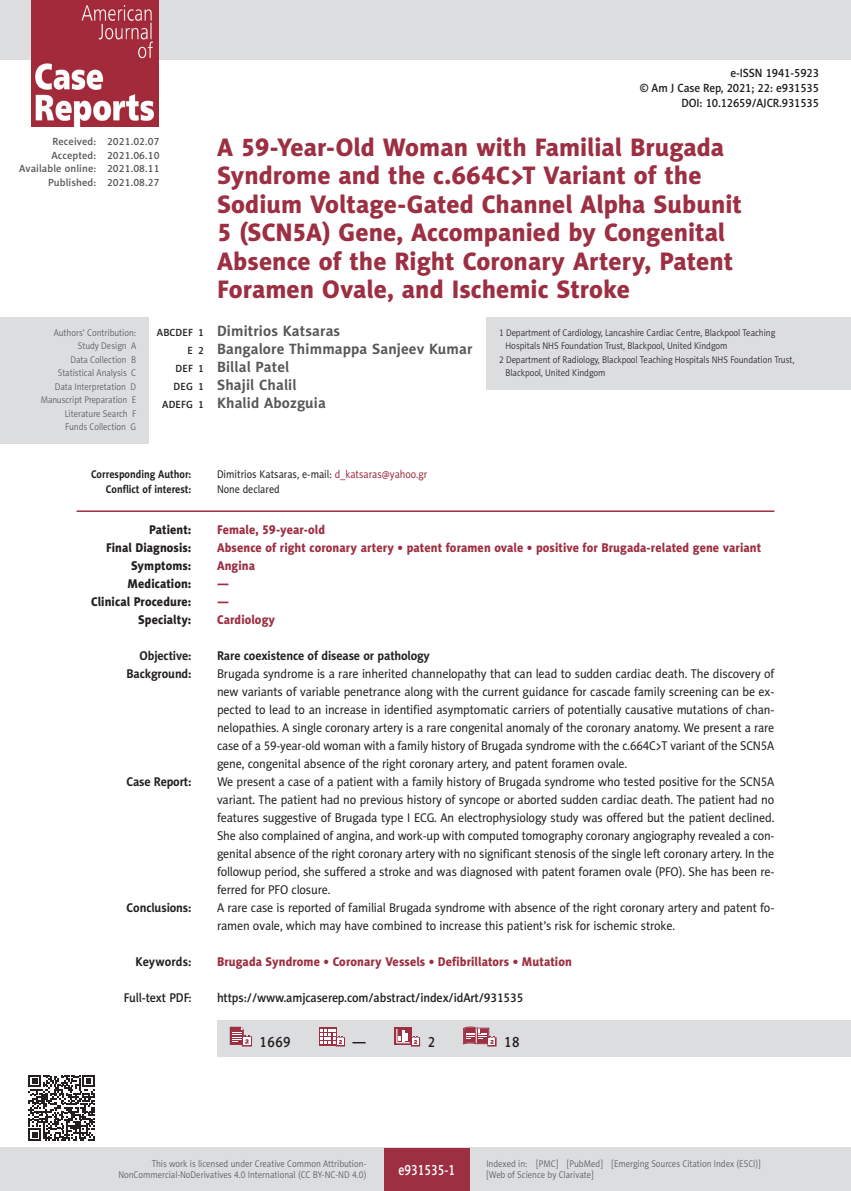
<style>
.page{position:relative;width:851px;height:1191px;background:#fff}
.page>*{position:absolute;margin:0;border:0;box-sizing:border-box;transform-origin:0 0}
.AJCR_Tytul{font:25.5px/28.5px "Naomi Sans EFN Heavy";color:#9d2f42}
.AJCR_Autorzy{font:700 15px "Naomi Sans EFN";letter-spacing:.01em;color:#57585a}
.AJCR_e-PAGINA{font:15px "Naomi Sans EFN Medium";color:#fff;scale:.8 1}
.AJCR_dane{font:15px "Naomi Sans EFN Medium";letter-spacing:.03em;color:#231f20;scale:.9 1}
.AJCR_Summary_body{font:12.75px/18px "Naomi Sans EFN";letter-spacing:-.01em;color:#231f20;text-align:justify;scale:.95 1}
.AJCR_keywords{font:12.75px "Naomi Sans EFN Heavy";letter-spacing:.005em;color:#9d2f42;scale:.95 1}
.AJCR_Summary_body-2{font:700 12.75px "Naomi Sans EFN";letter-spacing:-.01em;color:#231f20;scale:.95 1}
.AJCR_keywords-2{font:12.75px "Naomi Sans EFN Heavy";letter-spacing:.005em;color:#231f20;scale:.95 1}
.AJCR_full_text_pdf{font:12.75px "Naomi Sans EFN Medium";letter-spacing:-.01em;color:#231f20;scale:.95 1}
.AJCR_keywords-3{font:700 12.75px "Naomi Sans EFN";letter-spacing:.005em;color:#231f20;scale:.95 1}
.AJCR_full_text_pdf-2{font:12px "Naomi Sans EFN Medium";letter-spacing:-.01em;color:#231f20;scale:.95 1}
.AJCR_Adres{font:11.25px "Naomi Sans EFN";color:#231f20;scale:.9 1}
.AJCR_Adres-2{font:700 11.25px "Naomi Sans EFN";color:#231f20;scale:.9 1}
.t1{font:10.5px "Naomi Sans EFN Medium";letter-spacing:.01em;color:#57585a}
.t2{font:9.75px/11.2px "Naomi Sans EFN Light";color:#57585a;scale:.9 1}
.AJCR_Afiliacja{font:9.75px/13.5px "Naomi Sans EFN Light";color:#231f20;scale:.9 1}
.s1{font-family:"Naomi Sans EFN Medium";font-weight:400;font-size:10.5px;color:#231f20}
.s2{color:#9d2f42}
</style>
<div class="page">
<div style="left:217px;top:1020px;width:633px;height:36px;background:#dcdddf"></div>
<svg style="left:230px;top:1026px;width:22px;height:20px"></svg>
<div style="left:319px;top:1027px;width:17px;height:18px;background:#9d2f42"></div>
<svg style="left:320px;top:1028px;width:25px;height:18px"></svg>
<div style="left:394px;top:1027px;width:18px;height:18px;background:#9d2f42"></div>
<svg style="left:396px;top:1029px;width:24px;height:17px"></svg>
<svg style="left:463px;top:1026px;width:33px;height:20px"></svg>
<hr style="left:77px;top:510px;width:697px;height:2px;background:#9d2f42">
<div style="left:0;top:318px;width:149px;height:126px;background:#dcdddf"></div>
<div style="left:486px;top:318px;width:364px;height:72px;background:#dcdddf"></div>
<svg style="left:28px;top:1075px;width:67px;height:66px"></svg>
<div style="left:0;top:0;width:850px;height:60px;background:#dcdddf"></div>
<img style="left:32px;top:0;width:127px;height:127px">
<div style="left:0;top:1148px;width:850px;height:43px;background:#dcdddf"></div>
<div style="left:384px;top:1147px;width:85px;height:43px;background:#9d2f42"></div>
<p class="AJCR_full_text_pdf-2" style="left:730px;top:66px;width:95px">e-ISSN 1941-5923</p>
<p class="AJCR_full_text_pdf-2" style="left:639px;top:81px;width:190px">© Am J Case Rep, 2021; 22: e931535</p>
<p class="AJCR_full_text_pdf-2" style="left:681px;top:96px;width:146px">DOI: 10.12659/AJCR.931535</p>
<p class="AJCR_Tytul" style="left:217px;top:132px;width:526px">A 59-Year-Old Woman with Familial Brugada Syndrome and the c.664C&gt;T Variant of the Sodium Voltage-Gated Channel Alpha Subunit 5 (SCN5A) Gene, Accompanied by Congenital Absence of the Right Coronary Artery, Patent Foramen Ovale, and Ischemic Stroke</p>
<p class="AJCR_Autorzy" style="left:157px;top:322px;width:185px"><span class="s1">ABCDEF 1</span> Dimitrios Katsaras</p>
<p class="AJCR_Autorzy" style="left:187px;top:340px;width:286px"><span class="s1">E 2</span> Bangalore Thimmappa Sanjeev Kumar</p>
<p class="AJCR_Autorzy" style="left:176px;top:358px;width:115px"><span class="s1">DEF 1</span> Billal Patel</p>
<p class="AJCR_Autorzy" style="left:174px;top:376px;width:124px"><span class="s1">DEG 1</span> Shajil Chalil</p>
<p class="AJCR_Autorzy" style="left:162px;top:394px;width:165px"><span class="s1">ADEFG 1</span> Khalid Abozguia</p>
<p class="t1" style="left:52px;top:136px;width:109px">Received: 2021.02.07</p>
<p class="t1" style="left:51px;top:149px;width:110px">Accepted: 2021.06.10</p>
<p class="t1" style="left:19px;top:163px;width:142px">Available online: 2021.08.11</p>
<p class="t1" style="left:48px;top:176px;width:113px">Published: 2021.08.27</p>
<p class="t2" style="left:54px;top:327px;width:93px">Authors’ Contribution:</p>
<p class="t2" style="left:78px;top:340px;width:66px">Study Design A</p>
<p class="t2" style="left:70px;top:354px;width:74px">Data Collection B</p>
<p class="t2" style="left:58px;top:367px;width:89px">Statistical Analysis C</p>
<p class="t2" style="left:55px;top:381px;width:92px">Data Interpretation D</p>
<p class="t2" style="left:41px;top:394px;width:107px">Manuscript Preparation E</p>
<p class="t2" style="left:65px;top:408px;width:81px">Literature Search F</p>
<p class="t2" style="left:65px;top:421px;width:80px">Funds Collection G</p>
<p class="AJCR_Afiliacja" style="left:505px;top:326px;width:301px;text-indent:-6px">1 Department of Cardiology, Lancashire Cardiac Centre, Blackpool Teaching<br>Hospitals NHS Foundation Trust, Blackpool, United Kindgom</p>
<p class="AJCR_Afiliacja" style="left:505px;top:353px;width:322px;text-indent:-6px">2 Department of Radiology, Blackpool Teaching Hospitals NHS Foundation Trust,<br>Blackpool, United Kindgom</p>
<p class="AJCR_Adres-2" style="left:91px;top:467px;width:113px">Corresponding Author:</p>
<p class="AJCR_Adres" style="left:217px;top:467px;width:235px">Dimitrios Katsaras, e-mail: <span class="s2">d_katsaras@yahoo.gr</span></p>
<p class="AJCR_Adres-2" style="left:106px;top:483px;width:97px">Conflict of interest:</p>
<p class="AJCR_Adres" style="left:217px;top:483px;width:71px">None declared</p>
<p class="AJCR_keywords-2" style="left:149px;top:522px;width:46px">Patient:</p>
<p class="AJCR_keywords" style="left:217px;top:522px;width:115px">Female, 59-year-old</p>
<p class="AJCR_keywords-2" style="left:106px;top:540px;width:91px">Final Diagnosis:</p>
<p class="AJCR_keywords" style="left:217px;top:540px;width:574px">Absence of right coronary artery • patent foramen ovale • positive for Brugada-related gene variant</p>
<p class="AJCR_keywords-2" style="left:131px;top:558px;width:65px">Symptoms:</p>
<p class="AJCR_keywords" style="left:217px;top:558px;width:42px">Angina</p>
<p class="AJCR_keywords-2" style="left:128px;top:576px;width:69px">Medication:</p>
<p class="AJCR_keywords" style="left:217px;top:576px;width:14px">—</p>
<p class="AJCR_keywords-2" style="left:91px;top:594px;width:107px">Clinical Procedure:</p>
<p class="AJCR_keywords" style="left:217px;top:594px;width:14px">—</p>
<p class="AJCR_keywords-2" style="left:138px;top:612px;width:58px">Specialty:</p>
<p class="AJCR_keywords" style="left:217px;top:612px;width:63px">Cardiology</p>
<p class="AJCR_Summary_body-2" style="left:139px;top:648px;width:56px">Objective:</p>
<p class="AJCR_Summary_body-2" style="left:217px;top:648px;width:226px">Rare coexistence of disease or pathology</p>
<p class="AJCR_Summary_body-2" style="left:126px;top:666px;width:70px">Background:</p>
<p class="AJCR_Summary_body" style="left:217px;top:665px;width:588px">Brugada syndrome is a rare inherited channelopathy that can lead to sudden cardiac death. The discovery of new variants of variable penetrance along with the current guidance for cascade family screening can be ex&shy;pected to lead to an increase in identified asymptomatic carriers of potentially causative mutations of chan&shy;nelopathies. A single coronary artery is a rare congenital anomaly of the coronary anatomy. We present a rare case of a 59-year-old woman with a family history of Brugada syndrome with the c.664C&gt;T variant of the SCN5A gene, congenital absence of the right coronary artery, and patent foramen ovale.</p>
<p class="AJCR_Summary_body-2" style="left:126px;top:774px;width:70px">Case Report:</p>
<p class="AJCR_Summary_body" style="left:217px;top:773px;width:588px">We present a case of a patient with a family history of Brugada syndrome who tested positive for the SCN5A variant. The patient had no previous history of syncope or aborted sudden cardiac death. The patient had no features suggestive of Brugada type I ECG. An electrophysiology study was offered but the patient declined.<br>She also complained of angina, and work-up with computed tomography coronary angiography revealed a con&shy;genital absence of the right coronary artery with no significant stenosis of the single left coronary artery. In the followup period, she suffered a stroke and was diagnosed with patent foramen ovale (PFO). She has been re&shy;ferred for PFO closure.</p>
<p class="AJCR_Summary_body-2" style="left:127px;top:900px;width:70px">Conclusions:</p>
<p class="AJCR_Summary_body" style="left:217px;top:899px;width:588px">A rare case is reported of familial Brugada syndrome with absence of the right coronary artery and patent fo&shy;ramen ovale, which may have combined to increase this patient’s risk for ischemic stroke.</p>
<p class="AJCR_keywords-3" style="left:135px;top:954px;width:60px">Keywords:</p>
<p class="AJCR_keywords" style="left:217px;top:954px;width:375px">Brugada Syndrome • Coronary Vessels • Defibrillators • Mutation</p>
<p class="AJCR_full_text_pdf" style="left:124px;top:990px;width:73px">Full-text PDF:</p>
<p class="AJCR_full_text_pdf" style="left:217px;top:990px;width:324px">https://www.amjcaserep.com/abstract/index/idArt/931535</p>
<p class="AJCR_dane" style="left:259px;top:1032px;width:36px">1669</p>
<p class="AJCR_dane" style="left:352px;top:1032px;width:16px">—</p>
<p class="AJCR_dane" style="left:427px;top:1032px;width:10px">2</p>
<p class="AJCR_dane" style="left:504px;top:1032px;width:19px">18</p>
<p class="t2" style="left:118px;top:1158px;width:277px;text-align:right">This work is licensed under Creative Common Attribution-<br>NonCommercial-NoDerivatives 4.0 International (CC BY-NC-ND 4.0)</p>
<p class="AJCR_e-PAGINA" style="left:398px;top:1160px;width:72px">e931535-1</p>
<p class="t2" style="left:486px;top:1158px;width:306px">Indexed in: [PMC] [PubMed] [Emerging Sources Citation Index (ESCI)] [Web of Science by Clarivate]</p>
</div>
